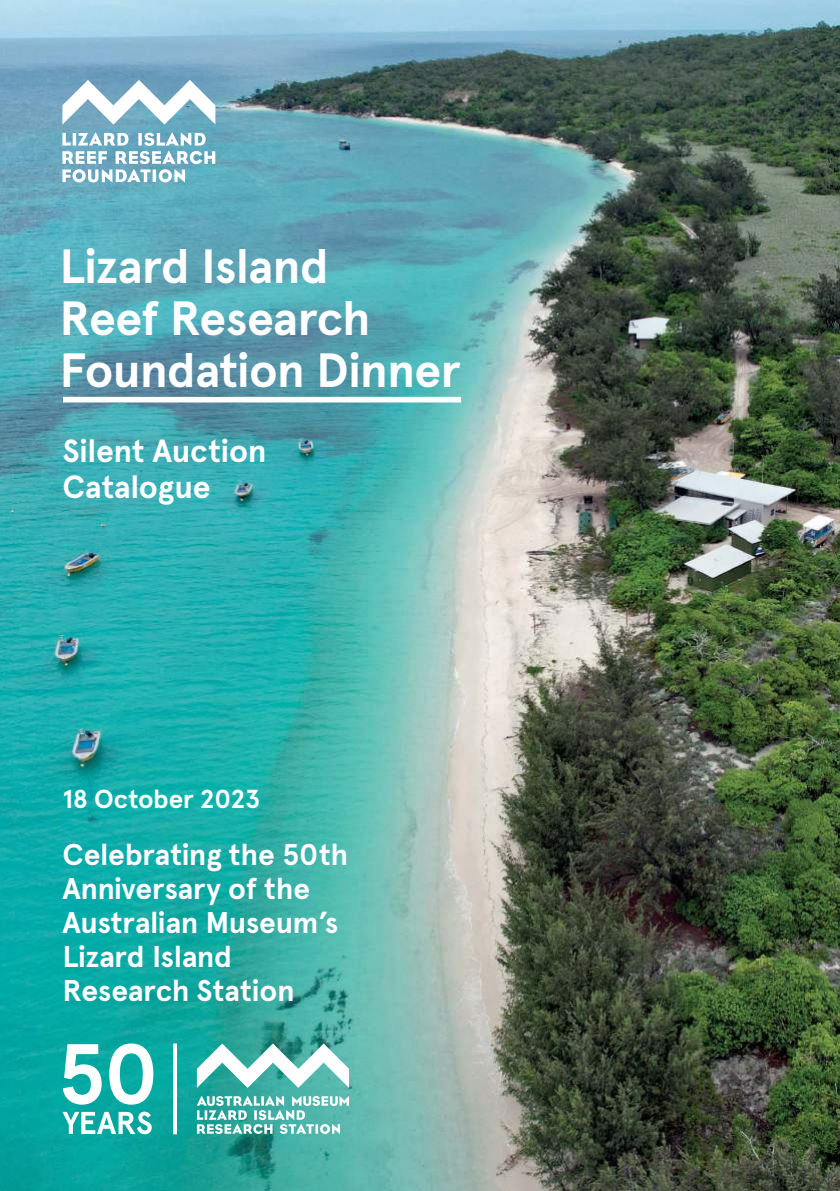
<style>
.page{position:relative;width:840px;height:1191px;background:#fff}
.page>*{position:absolute;margin:0;border:0;box-sizing:border-box;transform-origin:0 0}
.t1{font:700 48px/52px "Apercu Pro";letter-spacing:-.015em;color:#fff}
.t2{font:700 32px/36px "Apercu Pro";letter-spacing:-.01em;color:#fff}
.t3{font:700 30px/34px "Apercu Pro";letter-spacing:-.01em;color:#fff}
.t4{font:700 26px "Apercu Pro";letter-spacing:-.015em;color:#fff}
</style>
<div class="page">
<img style="left:0;top:0;width:839px;height:1191px">
<svg style="left:62px;top:80px;width:153px;height:45px"></svg>
<svg style="left:62px;top:132px;width:153px;height:50px"></svg>
<svg style="left:197px;top:1043px;width:152px;height:91px"></svg>
<svg style="left:62px;top:1111px;width:90px;height:23px"></svg>
<svg style="left:63px;top:1043px;width:90px;height:61px"></svg>
<svg style="left:173px;top:1043px;width:4px;height:91px"></svg>
<div style="left:63px;top:397px;width:398px;height:5px;background:#fff"></div>
<h1 class="t1" style="left:60px;top:237px;width:402px">Lizard Island<br>Reef Research<br>Foundation Dinner</h1>
<p class="t2" style="left:62px;top:431px;width:206px">Silent Auction<br>Catalogue</p>
<p class="t4" style="left:62px;top:779px;width:199px">18 October 2023</p>
<p class="t3" style="left:62px;top:836px;width:287px">Celebrating the 50th<br>Anniversary of the<br>Australian Museum’s<br>Lizard Island<br>Research Station</p>
</div>
